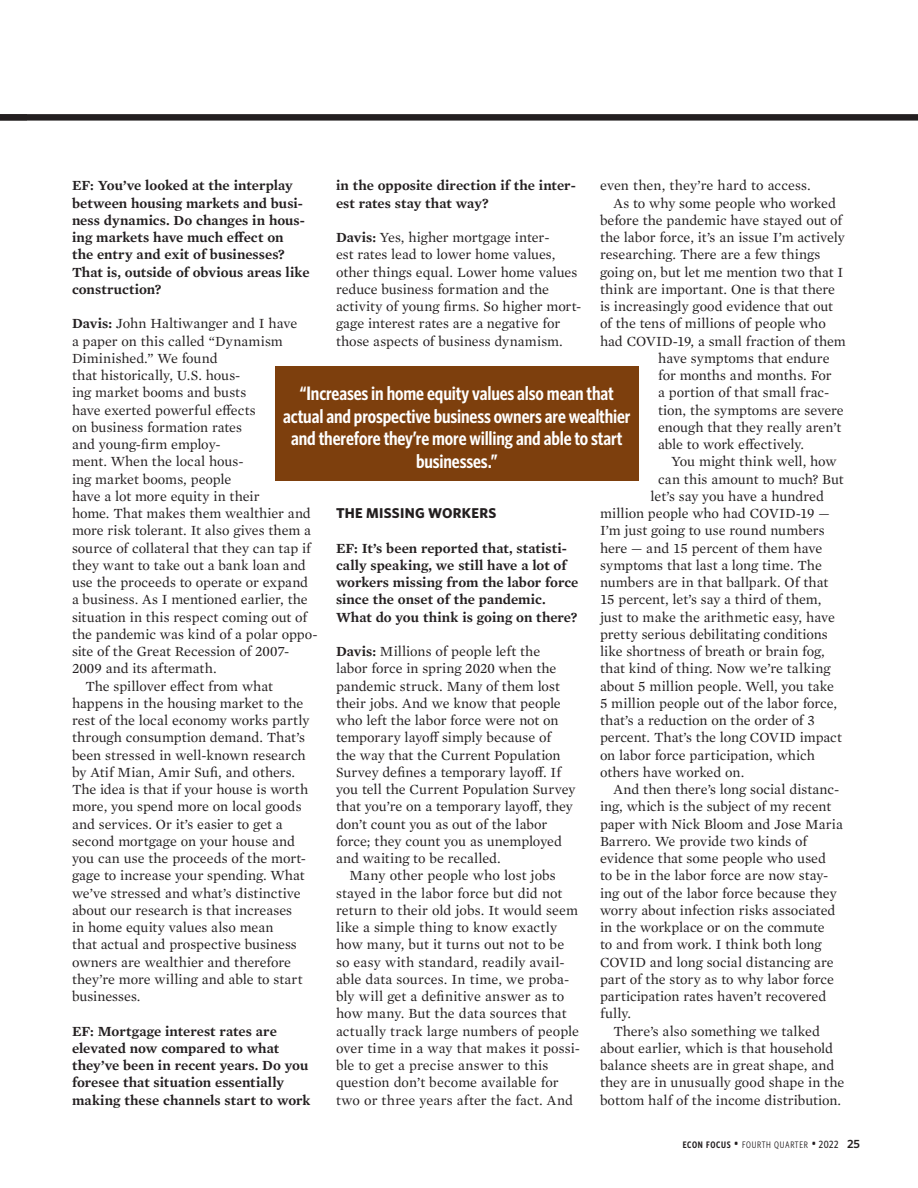
<style>
.page{position:relative;width:918px;height:1188px;background:#fff}
.page>*{position:absolute;margin:0;border:0;box-sizing:border-box;transform-origin:0 0}
.t1{font:600 19.5px/22.5px "Whitney Condensed";letter-spacing:-.005em;color:#fff;text-align:center}
.Body_text_indent{font:14.25px/17.2px "Mercury Text G1";color:#231f20}
.Body_text_no_indent{font:600 14.25px/17.2px "Mercury Text G1";color:#231f20}
.Text_Subhead{font:700 14.25px "Whitney";letter-spacing:.02em;color:#231f20}
.t2{font:9.45px "Whitney Condensed";letter-spacing:.07em;color:#231f20}
.s1{font-weight:600}
.s2{font-size:13.5px}
.s3{font-weight:500;font-size:10.5px}
.s4{font-family:"Whitney";font-weight:600;font-size:12px}
</style>
<div class="page">
<div style="left:275px;top:367px;width:364px;height:114px;background:#7d3f0d"></div>
<div style="left:0;top:114px;width:918px;height:6px;background:#231f20"></div>
<p class="Body_text_no_indent" style="left:72px;top:176px;width:239px">EF: You’ve looked at the interplay between housing markets and busi&shy;ness dynamics. Do changes in hous&shy;ing markets have much effect on<br>the entry and exit of businesses?<br>That is, outside of obvious areas like construction?</p>
<p class="Body_text_indent" style="left:72px;top:314px;width:247px"><span class="s1">Davis:</span> John Haltiwanger and I have<br>a paper on this called “Dynamism<br>Diminished.” We found<br>that historically, U.S. hous-<br>ing market booms and busts<br>have exerted powerful effects<br>on business formation rates<br>and young-firm employ-<br>ment. When the local hous-<br>ing market booms, people<br>have a lot more equity in their<br>home. That makes them wealthier and more risk tolerant. It also gives them a source of collateral that they can tap if they want to take out a bank loan and use the proceeds to operate or expand a business. As I mentioned earlier, the situation in this respect coming out of the pandemic was kind of a polar oppo&shy;site of the Great Recession of 2007-<br>2009 and its aftermath.</p>
<p class="Body_text_indent" style="left:72px;top:677px;width:239px;text-indent:14px">The spillover effect from what happens in the housing market to the rest of the local economy works partly through consumption demand. That’s been stressed in well-known research by Atif Mian, Amir Sufi, and others.<br>The idea is that if your house is worth more, you spend more on local goods and services. Or it’s easier to get a second mortgage on your house and you can use the proceeds of the mort&shy;gage to increase your spending. What we’ve stressed and what’s distinctive about our research is that increases<br>in home equity values also mean<br>that actual and prospective business owners are wealthier and therefore they’re more willing and able to start businesses.</p>
<p class="Body_text_no_indent" style="left:72px;top:1022px;width:240px">EF: Mortgage interest rates are elevated now compared to what they’ve been in recent years. Do you foresee that situation essentially making these channels start to work</p>
<p class="Body_text_no_indent" style="left:336px;top:176px;width:241px">in the opposite direction if the inter&shy;est rates stay that way?</p>
<p class="Body_text_indent" style="left:336px;top:228px;width:247px"><span class="s1">Davis:</span> Yes, higher mortgage inter-<br>est rates lead to lower home values, other things equal. Lower home values reduce business formation and the activity of young firms. So higher mort&shy;gage interest rates are a negative for those aspects of business dynamism.</p>
<p class="Body_text_indent" style="left:600px;top:176px;width:212px">even then, they’re hard to access.</p>
<p class="Body_text_indent" style="left:614px;top:194px;width:224px">As to why some people who worked</p>
<p class="Body_text_indent" style="left:600px;top:211px;width:244px">before the pandemic have stayed out of</p>
<p class="Body_text_indent" style="left:600px;top:228px;width:246px">the labor force, it’s an issue I’m actively</p>
<p class="Body_text_indent" style="left:600px;top:245px;width:222px">researching. There are a few things</p>
<p class="Body_text_indent" style="left:600px;top:263px;width:245px">going on, but let me mention two that I</p>
<p class="Body_text_indent" style="left:600px;top:280px;width:237px">think are important. One is that there</p>
<p class="Body_text_indent" style="left:600px;top:297px;width:235px">is increasingly good evidence that out</p>
<p class="Body_text_indent" style="left:600px;top:314px;width:227px">of the tens of millions of people who</p>
<p class="Body_text_indent" style="left:600px;top:332px;width:247px">had COVID-19, a small fraction of them</p>
<p class="Body_text_indent" style="left:658px;top:349px;width:173px">have symptoms that endure</p>
<p class="Body_text_indent" style="left:658px;top:366px;width:175px">for months and months. For</p>
<p class="Body_text_indent" style="left:658px;top:383px;width:173px">a portion of that small frac-</p>
<p class="Body_text_indent" style="left:658px;top:401px;width:187px">tion, the symptoms are severe</p>
<p class="Body_text_indent" style="left:658px;top:418px;width:185px">enough that they really aren’t</p>
<p class="Body_text_indent" style="left:658px;top:435px;width:148px">able to work effectively.</p>
<p class="Body_text_indent" style="left:672px;top:452px;width:167px">You might think well, how</p>
<p class="Body_text_indent" style="left:658px;top:470px;width:187px">can this amount to much? But</p>
<p class="Body_text_indent" style="left:651px;top:487px;width:175px">let’s say you have a hundred</p>
<p class="Body_text_indent" style="left:600px;top:504px;width:231px">million people who had COVID-19 —</p>
<p class="Body_text_indent" style="left:600px;top:521px;width:226px">I’m just going to use round numbers</p>
<p class="Body_text_indent" style="left:600px;top:539px;width:224px">here — and 15 percent of them have</p>
<p class="Body_text_indent" style="left:600px;top:556px;width:223px">symptoms that last a long time. The</p>
<p class="Body_text_indent" style="left:600px;top:573px;width:230px">numbers are in that ballpark. Of that</p>
<p class="Body_text_indent" style="left:600px;top:590px;width:223px">15 percent, let’s say a third of them,</p>
<p class="Body_text_indent" style="left:600px;top:608px;width:236px">just to make the arithmetic easy, have</p>
<p class="Body_text_indent" style="left:600px;top:625px;width:229px">pretty serious debilitating conditions</p>
<p class="Body_text_indent" style="left:600px;top:642px;width:226px">like shortness of breath or brain fog,</p>
<p class="Body_text_indent" style="left:600px;top:659px;width:232px">that kind of thing. Now we’re talking</p>
<p class="Body_text_indent" style="left:600px;top:677px;width:235px">about 5 million people. Well, you take</p>
<p class="Body_text_indent" style="left:600px;top:694px;width:239px">5 million people out of the labor force,</p>
<p class="Body_text_indent" style="left:600px;top:711px;width:216px">that’s a reduction on the order of 3</p>
<p class="Body_text_indent" style="left:600px;top:728px;width:243px">percent. That’s the long COVID impact</p>
<p class="Body_text_indent" style="left:600px;top:746px;width:216px">on labor force participation, which</p>
<p class="Body_text_indent" style="left:600px;top:763px;width:146px">others have worked on.</p>
<p class="Body_text_indent" style="left:600px;top:780px;width:244px;text-indent:14px">And then there’s long social distanc&shy;ing, which is the subject of my recent paper with Nick Bloom and Jose Maria Barrero. We provide two kinds of evidence that some people who used<br>to be in the labor force are now stay&shy;ing out of the labor force because they worry about infection risks associated in the workplace or on the commute<br>to and from work. I think both long COVID and long social distancing are part of the story as to why labor force participation rates haven’t recovered fully.</p>
<p class="Body_text_indent" style="left:600px;top:1022px;width:246px;text-indent:14px">There’s also something we talked about earlier, which is that household balance sheets are in great shape, and they are in unusually good shape in the bottom half of the income distribution.</p>
<p class="t1" style="left:283px;top:381px;width:349px">“Increases in home equity values also mean that actual and prospective business owners are wealthier and therefore they’re more willing and able to start businesses.”</p>
<p class="Text_Subhead" style="left:336px;top:504px;width:162px">THE MISSING WORKERS</p>
<p class="Body_text_no_indent" style="left:336px;top:539px;width:244px">EF: It’s been reported that, statisti&shy;cally speaking, we still have a lot of workers missing from the labor force since the onset of the pandemic.<br>What do you think is going on there?</p>
<p class="Body_text_indent" style="left:336px;top:642px;width:241px"><span class="s1">Davis:</span> Millions of people left the<br>labor force in spring 2020 when the pandemic struck. Many of them lost their jobs. And we know that people who left the labor force were not on temporary layoff simply because of<br>the way that the Current Population Survey defines a temporary layoff. If you tell the Current Population Survey that you’re on a temporary layoff, they don’t count you as out of the labor force; they count you as unemployed and waiting to be recalled.</p>
<p class="Body_text_indent" style="left:336px;top:866px;width:246px;text-indent:14px">Many other people who lost jobs stayed in the labor force but did not return to their old jobs. It would seem like a simple thing to know exactly how many, but it turns out not to be so easy with standard, readily avail&shy;able data sources. In time, we proba&shy;bly will get a definitive answer as to how many. But the data sources that actually track large numbers of people over time in a way that makes it possi&shy;ble to get a precise answer to this question don’t become available for two or three years after the fact. And</p>
<p class="t2" style="left:683px;top:1139px;width:179px"><span class="s1">ECON FOCUS</span> <span class="s2">•</span> FOURTH QUARTER <span class="s2">•</span> <span class="s3">2022</span> <span class="s4">25</span></p>
</div>
